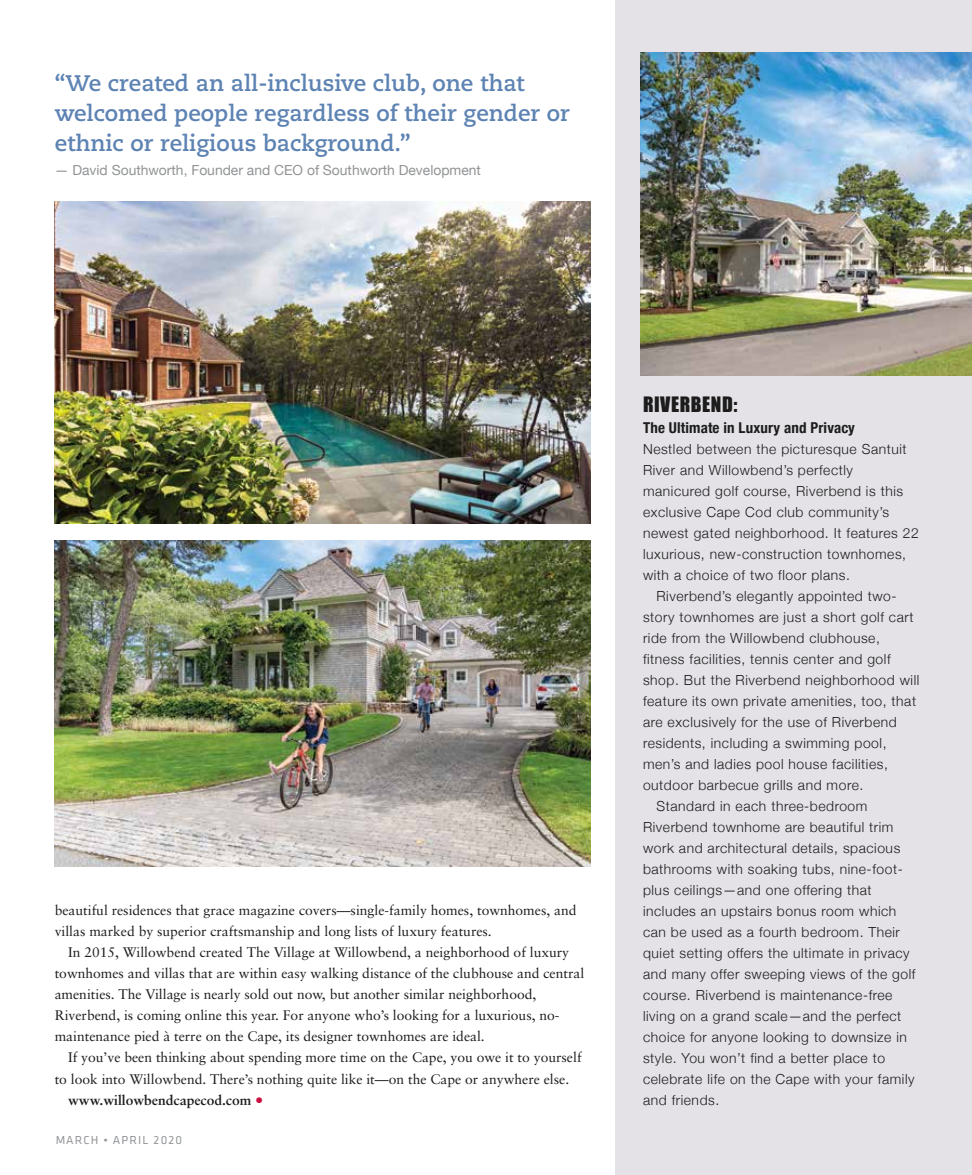
<style>
.page{position:relative;width:972px;height:1175px;background:#fff}
.page>*{position:absolute;margin:0;border:0;box-sizing:border-box;transform-origin:0 0}
.t1{font:700 22.5px/30px "Caecilia";color:#5d83b3}
.t2{font:19.5px "Impact";letter-spacing:.03em;color:#1c1c1c}
.t3{font:700 condensed 15px "Helvetica Neue";letter-spacing:.01em;color:#1c1c1c}
.t4{font:300 13.8px "Helvetica Neue";letter-spacing:.04em;color:#1c1c1c}
.t5{font:13.8px/21px "Sabon";color:#1c1c1c}
.t6{font:13.8px "Helvetica Neue";color:#919395}
.t7{font:700 13.8px "Sabon";color:#1c1c1c}
.t8{font:12px "Klavika";letter-spacing:.1em;color:#939598}
.s1{font-family:"Caecilia";font-weight:300;font-size:16.5px;color:#ca1040}
</style>
<div class="page">
<div style="left:616px;top:0;width:356px;height:1174px;background:#e4e2e7"></div>
<img style="left:641px;top:53px;width:331px;height:322px">
<img style="left:55px;top:202px;width:535px;height:321px">
<img style="left:55px;top:540px;width:535px;height:326px">
<h1 class="t1" style="left:55px;top:68px;width:517px">“We created an all-inclusive club, one that welcomed people regardless of their gender or ethnic or religious background.”</h1>
<p class="t6" style="left:55px;top:160px;width:428px">— David Southworth, Founder and CEO of Southworth Development</p>
<p class="t5" style="left:55px;top:900px;width:523px">beautiful residences that grace magazine covers—single-family homes, townhomes, and villas marked by superior craftsmanship and long lists of luxury features.</p>
<p class="t5" style="left:55px;top:942px;width:531px;text-indent:14px">In 2015, Willowbend created The Village at Willowbend, a neighborhood of luxury townhomes and villas that are within easy walking distance of the clubhouse and central amenities. The Village is nearly sold out now, but another similar neighborhood, Riverbend, is coming online this year. For anyone who’s looking for a luxurious, no&shy;maintenance pied à terre on the Cape, its designer townhomes are ideal.</p>
<p class="t5" style="left:68px;top:1047px;width:515px">If you’ve been thinking about spending more time on the Cape, you owe it to yourself</p>
<p class="t5" style="left:55px;top:1068px;width:516px">to look into Willowbend. There’s nothing quite like it—on the Cape or anywhere else.</p>
<p class="t7" style="left:68px;top:1091px;width:197px">www.willowbendcapecod.com <span class="s1">•</span></p>
<p class="t8" style="left:55px;top:1132px;width:128px">MARCH • APRIL 2020</p>
<h2 class="t2" style="left:643px;top:389px;width:96px">RIVERBEND:</h2>
<p class="t3" style="left:643px;top:415px;width:213px">The Ultimate in Luxury and Privacy</p>
<p class="t4" style="left:643px;top:438px;width:265px">Nestled between the picturesque Santuit</p>
<p class="t4" style="left:643px;top:459px;width:212px">River and Willowbend’s perfectly</p>
<p class="t4" style="left:643px;top:480px;width:262px">manicured golf course, Riverbend is this</p>
<p class="t4" style="left:643px;top:501px;width:248px">exclusive Cape Cod club community’s</p>
<p class="t4" style="left:643px;top:522px;width:277px">newest gated neighborhood. It features 22</p>
<p class="t4" style="left:643px;top:543px;width:265px">luxurious, new-construction townhomes,</p>
<p class="t4" style="left:643px;top:564px;width:208px">with a choice of two floor plans.</p>
<p class="t4" style="left:657px;top:585px;width:242px">Riverbend’s elegantly appointed two-</p>
<p class="t4" style="left:643px;top:606px;width:272px">story townhomes are just a short golf cart</p>
<p class="t4" style="left:643px;top:627px;width:238px">ride from the Willowbend clubhouse,</p>
<p class="t4" style="left:643px;top:648px;width:249px">fitness facilities, tennis center and golf</p>
<p class="t4" style="left:643px;top:669px;width:278px">shop. But the Riverbend neighborhood will</p>
<p class="t4" style="left:643px;top:690px;width:275px">feature its own private amenities, too, that</p>
<p class="t4" style="left:643px;top:711px;width:255px">are exclusively for the use of Riverbend</p>
<p class="t4" style="left:643px;top:732px;width:245px">residents, including a swimming pool,</p>
<p class="t4" style="left:643px;top:753px;width:246px">men’s and ladies pool house facilities,</p>
<p class="t4" style="left:643px;top:774px;width:222px">outdoor barbecue grills and more.</p>
<p class="t4" style="left:657px;top:795px;width:212px">Standard in each three-bedroom</p>
<p class="t4" style="left:643px;top:816px;width:252px">Riverbend townhome are beautiful trim</p>
<p class="t4" style="left:643px;top:837px;width:259px">work and architectural details, spacious</p>
<p class="t4" style="left:643px;top:858px;width:261px">bathrooms with soaking tubs, nine-foot-</p>
<p class="t4" style="left:643px;top:879px;width:230px">plus ceilings—and one offering that</p>
<p class="t4" style="left:643px;top:900px;width:255px">includes an upstairs bonus room which</p>
<p class="t4" style="left:643px;top:921px;width:259px">can be used as a fourth bedroom. Their</p>
<p class="t4" style="left:643px;top:942px;width:268px">quiet setting offers the ultimate in privacy</p>
<p class="t4" style="left:643px;top:963px;width:274px">and many offer sweeping views of the golf</p>
<p class="t4" style="left:643px;top:984px;width:251px">course. Riverbend is maintenance-free</p>
<p class="t4" style="left:643px;top:1005px;width:260px">living on a grand scale—and the perfect</p>
<p class="t4" style="left:643px;top:1026px;width:266px">choice for anyone looking to downsize in</p>
<p class="t4" style="left:643px;top:1047px;width:244px">style. You won’t find a better place to</p>
<p class="t4" style="left:643px;top:1068px;width:273px">celebrate life on the Cape with your family</p>
<p class="t4" style="left:643px;top:1089px;width:78px">and friends.</p>
</div>
